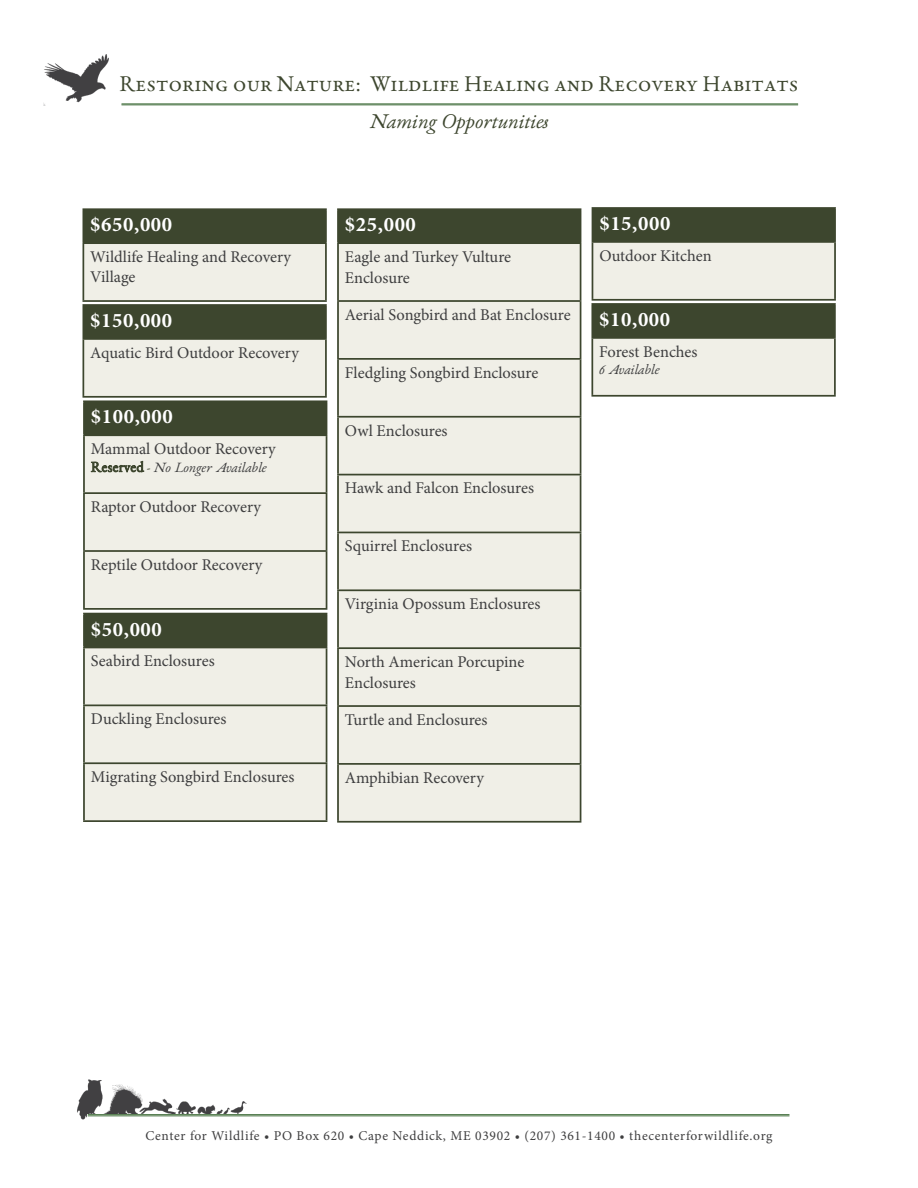
<style>
.page{position:relative;width:918px;height:1188px;background:#fff}
.page>*{position:absolute;margin:0;border:0;box-sizing:border-box;transform-origin:0 0}
.t1{font:22.5px "EB Garamond SC12";color:#3d462e}
.t2{font:italic 21px "EB Garamond 12";color:#3d462e}
.t3{font:700 20.7px "Minion Pro";letter-spacing:.03em;color:#fff}
.t4{font:16.35px/20.7px "Minion Pro";color:#3e3e3f}
.t5{font:italic 14.25px "EB Garamond 12";color:#3e3e3f}
.t6{font:13.5px "Minion Pro";letter-spacing:.05em;color:#3e3e3f}
.s1{font-style:normal;font-size:14.7px;color:#3d462e}
.s2{font-style:normal;font-size:13.8px;color:#3d462e}
</style>
<div class="page">
<div style="left:84px;top:401px;width:243px;height:34px;background:#3d462e"></div>
<div style="left:85px;top:436px;width:241px;height:172px;background:#f0efe7"></div>
<hr style="left:326px;top:436px;width:1px;height:56px;background:#3d462e">
<hr style="left:83px;top:492px;width:244px;height:2px;background:#3d462e">
<hr style="left:326px;top:494px;width:1px;height:56px;background:#3d462e">
<hr style="left:83px;top:550px;width:244px;height:2px;background:#3d462e">
<hr style="left:326px;top:552px;width:1px;height:56px;background:#3d462e">
<hr style="left:83px;top:608px;width:244px;height:2px;background:#3d462e">
<hr style="left:83px;top:434px;width:244px;height:2px;background:#3d462e">
<hr style="left:83px;top:400px;width:244px;height:2px;background:#3d462e">
<hr style="left:83px;top:402px;width:2px;height:32px;background:#3d462e">
<hr style="left:83px;top:436px;width:2px;height:56px;background:#3d462e">
<hr style="left:83px;top:494px;width:2px;height:56px;background:#3d462e">
<hr style="left:83px;top:552px;width:2px;height:56px;background:#3d462e">
<div style="left:84px;top:614px;width:243px;height:33px;background:#3d462e"></div>
<div style="left:85px;top:648px;width:241px;height:172px;background:#f0efe7"></div>
<hr style="left:326px;top:648px;width:1px;height:57px;background:#3d462e">
<hr style="left:83px;top:705px;width:244px;height:1px;background:#3d462e">
<hr style="left:326px;top:706px;width:1px;height:56px;background:#3d462e">
<hr style="left:83px;top:762px;width:244px;height:2px;background:#3d462e">
<hr style="left:326px;top:764px;width:1px;height:56px;background:#3d462e">
<hr style="left:83px;top:820px;width:244px;height:2px;background:#3d462e">
<hr style="left:83px;top:647px;width:244px;height:1px;background:#3d462e">
<hr style="left:83px;top:613px;width:244px;height:1px;background:#3d462e">
<hr style="left:83px;top:614px;width:2px;height:33px;background:#3d462e">
<hr style="left:83px;top:648px;width:2px;height:57px;background:#3d462e">
<hr style="left:83px;top:706px;width:2px;height:56px;background:#3d462e">
<hr style="left:83px;top:764px;width:2px;height:56px;background:#3d462e">
<div style="left:338px;top:209px;width:243px;height:34px;background:#3d462e"></div>
<div style="left:339px;top:244px;width:241px;height:577px;background:#f0efe7"></div>
<hr style="left:580px;top:244px;width:1px;height:56px;background:#3d462e">
<hr style="left:337px;top:300px;width:244px;height:2px;background:#3d462e">
<hr style="left:580px;top:302px;width:1px;height:56px;background:#3d462e">
<hr style="left:337px;top:358px;width:244px;height:2px;background:#3d462e">
<hr style="left:580px;top:360px;width:1px;height:56px;background:#3d462e">
<hr style="left:337px;top:416px;width:244px;height:2px;background:#3d462e">
<hr style="left:580px;top:418px;width:1px;height:56px;background:#3d462e">
<hr style="left:337px;top:474px;width:244px;height:1px;background:#3d462e">
<hr style="left:580px;top:475px;width:1px;height:57px;background:#3d462e">
<hr style="left:337px;top:532px;width:244px;height:1px;background:#3d462e">
<hr style="left:580px;top:533px;width:1px;height:56px;background:#3d462e">
<hr style="left:337px;top:589px;width:244px;height:2px;background:#3d462e">
<hr style="left:580px;top:591px;width:1px;height:56px;background:#3d462e">
<hr style="left:337px;top:647px;width:244px;height:2px;background:#3d462e">
<hr style="left:580px;top:649px;width:1px;height:56px;background:#3d462e">
<hr style="left:337px;top:705px;width:244px;height:2px;background:#3d462e">
<hr style="left:580px;top:707px;width:1px;height:56px;background:#3d462e">
<hr style="left:337px;top:763px;width:244px;height:2px;background:#3d462e">
<hr style="left:580px;top:765px;width:1px;height:56px;background:#3d462e">
<hr style="left:337px;top:821px;width:244px;height:2px;background:#3d462e">
<hr style="left:337px;top:242px;width:244px;height:2px;background:#3d462e">
<hr style="left:337px;top:208px;width:244px;height:2px;background:#3d462e">
<hr style="left:337px;top:210px;width:2px;height:32px;background:#3d462e">
<hr style="left:337px;top:244px;width:2px;height:56px;background:#3d462e">
<hr style="left:337px;top:302px;width:2px;height:56px;background:#3d462e">
<hr style="left:337px;top:360px;width:2px;height:56px;background:#3d462e">
<hr style="left:337px;top:418px;width:2px;height:56px;background:#3d462e">
<hr style="left:337px;top:475px;width:2px;height:57px;background:#3d462e">
<hr style="left:337px;top:533px;width:2px;height:56px;background:#3d462e">
<hr style="left:337px;top:591px;width:2px;height:56px;background:#3d462e">
<hr style="left:337px;top:649px;width:2px;height:56px;background:#3d462e">
<hr style="left:337px;top:707px;width:2px;height:56px;background:#3d462e">
<hr style="left:337px;top:765px;width:2px;height:56px;background:#3d462e">
<div style="left:592px;top:304px;width:243px;height:34px;background:#3d462e"></div>
<div style="left:592px;top:338px;width:243px;height:58px;background:#f0efe7"></div>
<hr style="left:834px;top:339px;width:2px;height:56px;background:#3d462e">
<hr style="left:591px;top:395px;width:245px;height:2px;background:#3d462e">
<hr style="left:834px;top:305px;width:2px;height:32px;background:#3d462e">
<hr style="left:591px;top:337px;width:245px;height:2px;background:#3d462e">
<hr style="left:591px;top:303px;width:245px;height:2px;background:#3d462e">
<hr style="left:591px;top:305px;width:2px;height:32px;background:#3d462e">
<hr style="left:591px;top:339px;width:2px;height:56px;background:#3d462e">
<div style="left:592px;top:208px;width:243px;height:34px;background:#3d462e"></div>
<div style="left:592px;top:242px;width:243px;height:58px;background:#f0efe7"></div>
<hr style="left:834px;top:243px;width:2px;height:56px;background:#3d462e">
<hr style="left:592px;top:299px;width:244px;height:2px;background:#3d462e">
<hr style="left:834px;top:209px;width:2px;height:32px;background:#3d462e">
<hr style="left:592px;top:241px;width:244px;height:2px;background:#3d462e">
<hr style="left:592px;top:207px;width:244px;height:2px;background:#3d462e">
<hr style="left:592px;top:243px;width:1px;height:56px;background:#3d462e">
<div style="left:83px;top:305px;width:243px;height:34px;background:#3d462e"></div>
<div style="left:83px;top:339px;width:243px;height:58px;background:#f0efe7"></div>
<hr style="left:325px;top:340px;width:2px;height:56px;background:#3d462e">
<hr style="left:82px;top:396px;width:245px;height:2px;background:#3d462e">
<hr style="left:325px;top:306px;width:2px;height:32px;background:#3d462e">
<hr style="left:82px;top:338px;width:245px;height:2px;background:#3d462e">
<hr style="left:82px;top:304px;width:245px;height:2px;background:#3d462e">
<hr style="left:83px;top:340px;width:1px;height:56px;background:#3d462e">
<div style="left:83px;top:209px;width:243px;height:34px;background:#3d462e"></div>
<div style="left:83px;top:243px;width:243px;height:58px;background:#f0efe7"></div>
<hr style="left:325px;top:244px;width:2px;height:56px;background:#3d462e">
<hr style="left:82px;top:300px;width:245px;height:2px;background:#3d462e">
<hr style="left:325px;top:210px;width:2px;height:32px;background:#3d462e">
<hr style="left:82px;top:242px;width:245px;height:2px;background:#3d462e">
<hr style="left:82px;top:208px;width:245px;height:2px;background:#3d462e">
<hr style="left:83px;top:244px;width:1px;height:56px;background:#3d462e">
<img style="left:43px;top:55px;width:66px;height:51px">
<hr style="left:122px;top:104px;width:676px;height:1px;background:#44703e">
<hr style="left:122px;top:105px;width:676px;height:1px;background:#44703e">
<img style="left:77px;top:1079px;width:169px;height:41px">
<div style="left:88px;top:1115px;width:157px;height:26px;background:#fff"></div>
<div style="left:154px;top:1069px;width:64px;height:26px;background:#fff"></div>
<hr style="left:88px;top:1114px;width:701px;height:1px;background:#44703e">
<hr style="left:88px;top:1116px;width:701px;height:1px;background:#44703e">
<p class="t1" style="left:120px;top:69px;width:680px">Restoring our Nature: Wildlife Healing and Recovery Habitats</p>
<p class="t2" style="left:369px;top:104px;width:181px">Naming Opportunities</p>
<p class="t3" style="left:90px;top:210px;width:84px">$650,000</p>
<p class="t4" style="left:90px;top:247px;width:202px;line-height:19.6px">Wildlife Healing and Recovery<br>Village</p>
<p class="t3" style="left:90px;top:306px;width:84px">$150,000</p>
<p class="t4" style="left:90px;top:342px;width:210px">Aquatic Bird Outdoor Recovery</p>
<p class="t3" style="left:91px;top:402px;width:84px">$100,000</p>
<p class="t4" style="left:91px;top:439px;width:186px">Mammal Outdoor Recovery</p>
<p class="t5" style="left:91px;top:455px;width:177px"><span class="s1">Reserved</span> <span class="s2">-</span> No Longer Available</p>
<p class="t4" style="left:91px;top:496px;width:172px">Raptor Outdoor Recovery</p>
<p class="t4" style="left:91px;top:554px;width:173px">Reptile Outdoor Recovery</p>
<p class="t3" style="left:91px;top:614px;width:73px">$50,000</p>
<p class="t4" style="left:91px;top:651px;width:125px">Seabird Enclosures</p>
<p class="t4" style="left:91px;top:709px;width:137px">Duckling Enclosures</p>
<p class="t4" style="left:91px;top:767px;width:205px">Migrating Songbird Enclosures</p>
<p class="t3" style="left:345px;top:210px;width:73px">$25,000</p>
<p class="t4" style="left:345px;top:246px;width:168px">Eagle and Turkey Vulture<br>Enclosure</p>
<p class="t4" style="left:345px;top:304px;width:227px">Aerial Songbird and Bat Enclosure</p>
<p class="t4" style="left:345px;top:362px;width:195px">Fledgling Songbird Enclosure</p>
<p class="t4" style="left:345px;top:420px;width:104px">Owl Enclosures</p>
<p class="t4" style="left:345px;top:478px;width:191px">Hawk and Falcon Enclosures</p>
<p class="t4" style="left:345px;top:536px;width:129px">Squirrel Enclosures</p>
<p class="t4" style="left:345px;top:594px;width:197px">Virginia Opossum Enclosures</p>
<p class="t4" style="left:345px;top:651px;width:181px">North American Porcupine<br>Enclosures</p>
<p class="t4" style="left:345px;top:709px;width:144px">Turtle and Enclosures</p>
<p class="t4" style="left:345px;top:767px;width:141px">Amphibian Recovery</p>
<p class="t3" style="left:599px;top:209px;width:73px">$15,000</p>
<p class="t4" style="left:599px;top:245px;width:114px">Outdoor Kitchen</p>
<p class="t3" style="left:599px;top:305px;width:73px">$10,000</p>
<p class="t4" style="left:599px;top:341px;width:100px">Forest Benches</p>
<p class="t5" style="left:599px;top:357px;width:62px">6 Available</p>
<p class="t6" style="left:145px;top:1126px;width:629px">Center for Wildlife • PO Box 620 • Cape Neddick, ME 03902 • (207) 361-1400 • thecenterforwildlife.org</p>
</div>
